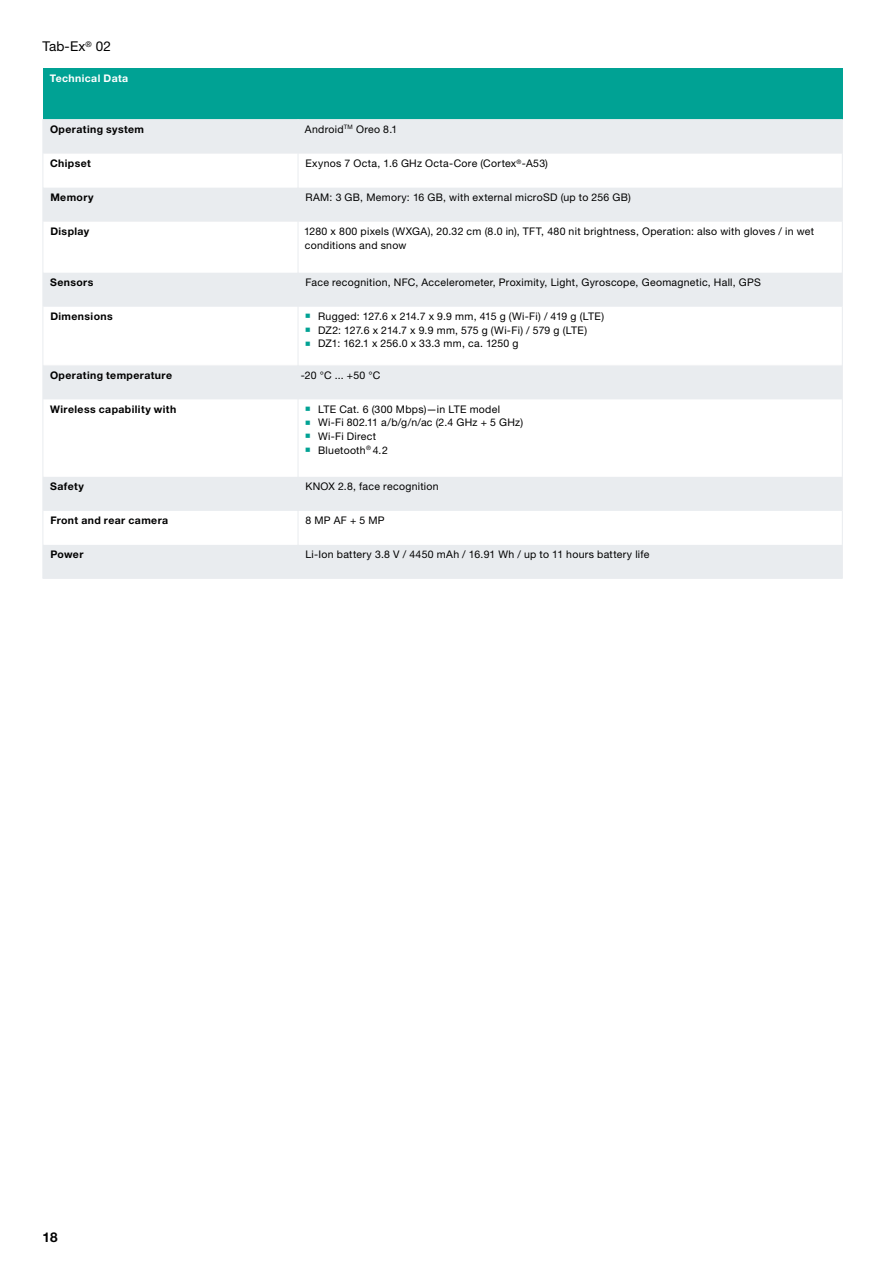
<style>
.page{position:relative;width:893px;height:1263px;background:#fff}
.page>*{position:absolute;margin:0;border:0;box-sizing:border-box;transform-origin:0 0}
.t1{font:13.5px "Helvetica Neue LTW1 G";letter-spacing:.01em;color:#000}
.t2{font:700 13.5px "Helvetica Neue LTW1 G";color:#000}
.t3{font:10.5px/13.6px "Helvetica Neue LTW1 G";letter-spacing:.025em;color:#000}
.t4{font:700 10.5px "Helvetica Neue LTW1 G";letter-spacing:.04em;color:#000}
.t5{font:10.5px/13.6px "Helvetica Neue LTW1 G";letter-spacing:.005em;color:#000}
.t6{font:700 10.5px "Helvetica Neue LTW1 G";letter-spacing:.04em;color:#fff}
</style>
<div class="page">
<div style="left:43px;top:68px;width:799px;height:51px;background:#00a294"></div>
<svg style="left:44px;top:119px;width:798px;height:459px"></svg>
<hr style="left:43px;top:153px;width:255px;height:1px;background:#e9ecef">
<hr style="left:298px;top:153px;width:544px;height:1px;background:#e9ecef">
<hr style="left:43px;top:221px;width:255px;height:1px;background:#e9ecef">
<hr style="left:298px;top:221px;width:544px;height:1px;background:#e9ecef">
<hr style="left:43px;top:306px;width:255px;height:1px;background:#e9ecef">
<hr style="left:298px;top:306px;width:544px;height:1px;background:#e9ecef">
<hr style="left:43px;top:399px;width:255px;height:1px;background:#e9ecef">
<hr style="left:298px;top:399px;width:544px;height:1px;background:#e9ecef">
<hr style="left:43px;top:510px;width:255px;height:1px;background:#e9ecef">
<hr style="left:298px;top:510px;width:544px;height:1px;background:#e9ecef">
<hr style="left:43px;top:187px;width:255px;height:1px;background:#fff">
<hr style="left:298px;top:187px;width:544px;height:1px;background:#fff">
<hr style="left:43px;top:272px;width:255px;height:1px;background:#fff">
<hr style="left:298px;top:272px;width:544px;height:1px;background:#fff">
<hr style="left:43px;top:365px;width:255px;height:1px;background:#fff">
<hr style="left:298px;top:365px;width:544px;height:1px;background:#fff">
<hr style="left:43px;top:476px;width:255px;height:1px;background:#fff">
<hr style="left:298px;top:476px;width:544px;height:1px;background:#fff">
<hr style="left:43px;top:544px;width:255px;height:1px;background:#fff">
<hr style="left:298px;top:544px;width:544px;height:1px;background:#fff">
<hr style="left:842px;top:187px;width:1px;height:34px;background:#e9ecef">
<hr style="left:842px;top:221px;width:1px;height:51px;background:#e9ecef">
<hr style="left:842px;top:272px;width:1px;height:34px;background:#e9ecef">
<hr style="left:842px;top:306px;width:1px;height:59px;background:#e9ecef">
<hr style="left:842px;top:365px;width:1px;height:34px;background:#e9ecef">
<hr style="left:842px;top:399px;width:1px;height:77px;background:#e9ecef">
<hr style="left:842px;top:476px;width:1px;height:34px;background:#e9ecef">
<hr style="left:842px;top:510px;width:1px;height:34px;background:#e9ecef">
<hr style="left:842px;top:544px;width:1px;height:34px;background:#e9ecef">
<hr style="left:298px;top:578px;width:545px;height:1px;background:#e9ecef">
<hr style="left:43px;top:119px;width:1px;height:34px;background:#e9ecef">
<hr style="left:43px;top:153px;width:1px;height:34px;background:#e9ecef">
<hr style="left:43px;top:187px;width:1px;height:34px;background:#e9ecef">
<hr style="left:43px;top:221px;width:1px;height:51px;background:#e9ecef">
<hr style="left:43px;top:272px;width:1px;height:34px;background:#e9ecef">
<hr style="left:43px;top:306px;width:1px;height:59px;background:#e9ecef">
<hr style="left:43px;top:365px;width:1px;height:34px;background:#e9ecef">
<hr style="left:43px;top:399px;width:1px;height:77px;background:#e9ecef">
<hr style="left:43px;top:476px;width:1px;height:34px;background:#e9ecef">
<hr style="left:43px;top:510px;width:1px;height:34px;background:#e9ecef">
<hr style="left:43px;top:544px;width:1px;height:34px;background:#e9ecef">
<hr style="left:43px;top:578px;width:255px;height:1px;background:#e9ecef">
<hr style="left:298px;top:119px;width:1px;height:34px;background:#e9ecef">
<hr style="left:298px;top:153px;width:1px;height:34px;background:#e9ecef">
<hr style="left:298px;top:187px;width:1px;height:34px;background:#e9ecef">
<hr style="left:298px;top:221px;width:1px;height:51px;background:#e9ecef">
<hr style="left:298px;top:272px;width:1px;height:34px;background:#e9ecef">
<hr style="left:298px;top:306px;width:1px;height:59px;background:#e9ecef">
<hr style="left:298px;top:365px;width:1px;height:34px;background:#e9ecef">
<hr style="left:298px;top:399px;width:1px;height:77px;background:#e9ecef">
<hr style="left:298px;top:476px;width:1px;height:34px;background:#e9ecef">
<hr style="left:298px;top:510px;width:1px;height:34px;background:#e9ecef">
<hr style="left:298px;top:544px;width:1px;height:34px;background:#e9ecef">
<hr style="left:842px;top:119px;width:1px;height:34px;background:#e9ecef">
<hr style="left:842px;top:153px;width:1px;height:34px;background:#e9ecef">
<svg style="left:306px;top:314px;width:4px;height:4px"></svg>
<svg style="left:306px;top:328px;width:4px;height:4px"></svg>
<svg style="left:306px;top:341px;width:4px;height:4px"></svg>
<svg style="left:306px;top:407px;width:4px;height:4px"></svg>
<svg style="left:306px;top:420px;width:4px;height:5px"></svg>
<svg style="left:306px;top:434px;width:4px;height:4px"></svg>
<svg style="left:306px;top:447px;width:4px;height:5px"></svg>
<p class="t1" style="left:43px;top:38px;width:70px">Tab-Ex<sup>®</sup> 02</p>
<p class="t6" style="left:50px;top:72px;width:80px">Technical Data</p>
<p class="t4" style="left:50px;top:123px;width:95px">Operating system</p>
<p class="t3" style="left:305px;top:122px;width:94px">Android<sup>TM</sup> Oreo 8.1</p>
<p class="t4" style="left:50px;top:157px;width:42px">Chipset</p>
<p class="t3" style="left:305px;top:156px;width:244px">Exynos 7 Octa, 1.6 GHz Octa-Core (Cortex<sup>®</sup>-A53)</p>
<p class="t4" style="left:50px;top:191px;width:45px">Memory</p>
<p class="t3" style="left:305px;top:190px;width:327px">RAM: 3 GB, Memory: 16 GB, with external microSD (up to 256 GB)</p>
<p class="t4" style="left:50px;top:225px;width:41px">Display</p>
<p class="t3" style="left:304px;top:224px;width:511px">1280 x 800 pixels (WXGA), 20.32 cm (8.0 in), TFT, 480 nit brightness, Operation: also with gloves / in wet conditions and snow</p>
<p class="t4" style="left:50px;top:276px;width:45px">Sensors</p>
<p class="t3" style="left:305px;top:275px;width:457px">Face recognition, NFC, Accelerometer, Proximity, Light, Gyroscope, Geomagnetic, Hall, GPS</p>
<p class="t4" style="left:50px;top:310px;width:64px">Dimensions</p>
<p class="t5" style="left:318px;top:309px;width:287px">Rugged: 127.6 x 214.7 x 9.9 mm, 415 g (Wi-Fi) / 419 g (LTE)<br>DZ2: 127.6 x 214.7 x 9.9 mm, 575 g (Wi-Fi) / 579 g (LTE)<br>DZ1: 162.1 x 256.0 x 33.3 mm, ca. 1250 g</p>
<p class="t4" style="left:50px;top:368px;width:124px">Operating temperature</p>
<p class="t3" style="left:301px;top:368px;width:81px">-20 °C ... +50 °C</p>
<p class="t4" style="left:50px;top:403px;width:128px">Wireless capability with</p>
<p class="t3" style="left:318px;top:402px;width:207px">LTE Cat. 6 (300 Mbps)—in LTE model<br>Wi-Fi 802.11 a/b/g/n/ac (2.4 GHz + 5 GHz)<br>Wi-Fi Direct<br>Bluetooth<sup>®</sup> 4.2</p>
<p class="t4" style="left:50px;top:480px;width:35px">Safety</p>
<p class="t3" style="left:305px;top:479px;width:135px">KNOX 2.8, face recognition</p>
<p class="t4" style="left:50px;top:514px;width:119px">Front and rear camera</p>
<p class="t3" style="left:305px;top:513px;width:81px">8 MP AF + 5 MP</p>
<p class="t4" style="left:50px;top:548px;width:35px">Power</p>
<p class="t3" style="left:305px;top:548px;width:346px">Li-Ion battery 3.8 V / 4450 mAh / 16.91 Wh / up to 11 hours battery life</p>
<p class="t2" style="left:43px;top:1228px;width:17px">18</p>
</div>
